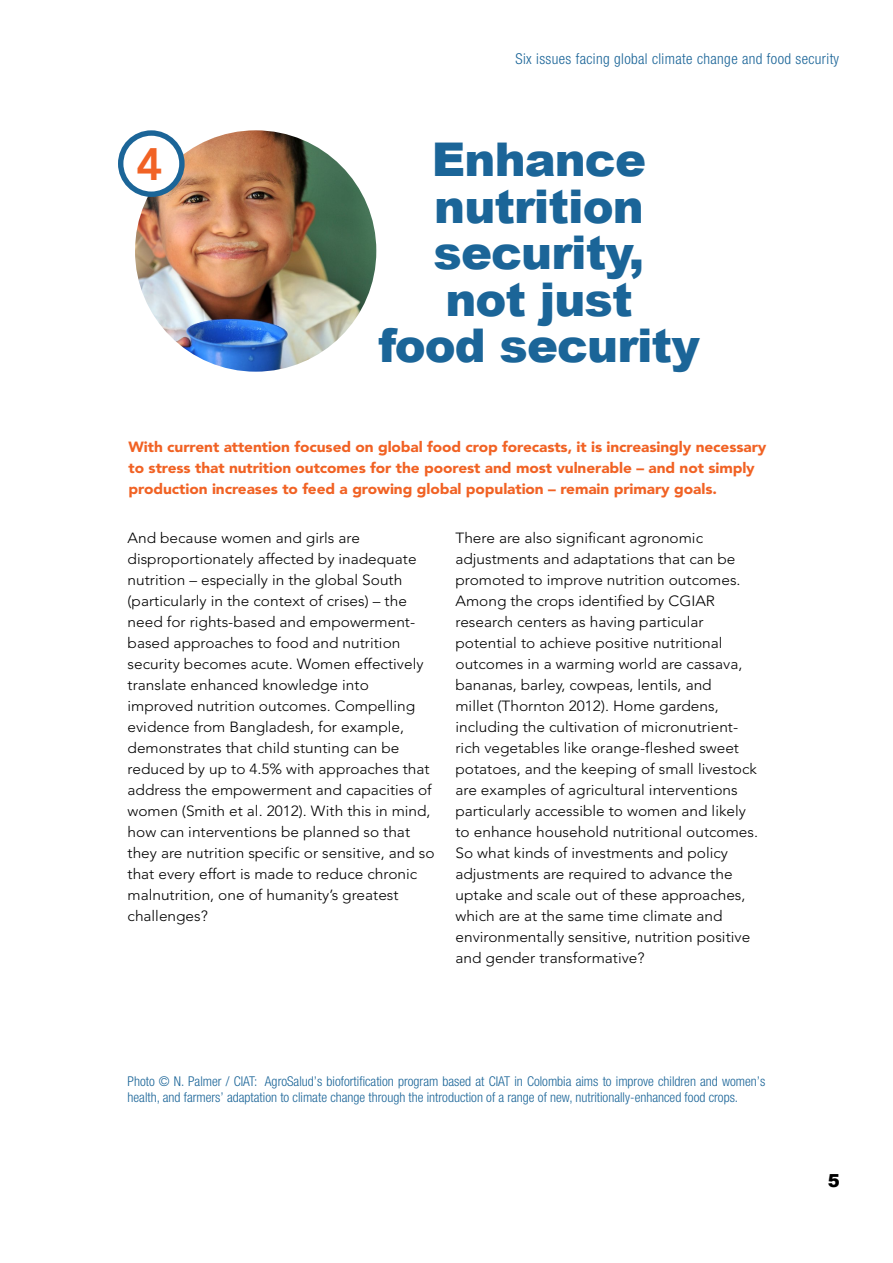
<style>
.page{position:relative;width:893px;height:1263px;background:#fff}
.page>*{position:absolute;margin:0;border:0;box-sizing:border-box;transform-origin:0 0}
.t1{font:900 46.5px/46.5px "Arial";letter-spacing:-.02em;color:#1b6598;text-align:center}
.t2{font:800 45px "Avenir LT Std";color:#f16224}
.t3{font:900 18px "Arial";color:#000}
.t4{font:300 condensed 15px "Helvetica Neue LT Pro";letter-spacing:.025em;color:#1b6598}
.t5{font:300 14.7px/21px "Avenir LT Std";color:#000;scale:1.05 1}
.t6{font:900 14.7px/21px "Avenir LT Std";letter-spacing:-.005em;color:#f16224;scale:1.05 1}
.t7{font:300 condensed 13.5px/16.5px "Helvetica Neue LT Pro";color:#1b6598}
</style>
<div class="page">
<img style="left:135px;top:130px;width:241px;height:242px;border-radius:121px">
<div style="left:121px;top:133px;width:61px;height:61px;background:#fff;border-radius:50%"></div>
<div style="left:118px;top:130px;width:67px;height:67px;border:5px solid #1b6598;border-radius:50%"></div>
<h2 class="t2" style="left:136px;top:138px;width:28px">4</h2>
<p class="t4" style="left:516px;top:50px;width:325px">Six issues facing global climate change and food security</p>
<h1 class="t1" style="left:378px;top:135px;width:323px">Enhance nutrition security,<br>not just<br>food security</h1>
<p class="t6" style="left:129px;top:436px;width:609px">With current attention focused on global food crop forecasts, it is increasingly necessary to stress that nutrition outcomes for the poorest and most vulnerable – and not simply production increases to feed a growing global population – remain primary goals.</p>
<p class="t5" style="left:128px;top:527px;width:294px">And because women and girls are disproportionately affected by inadequate nutrition – especially in the global South (particularly in the context of crises) – the need for rights-based and empowerment&shy;based approaches to food and nutrition security becomes acute. Women effectively translate enhanced knowledge into improved nutrition outcomes. Compelling evidence from Bangladesh, for example, demonstrates that child stunting can be reduced by up to 4.5% with approaches that address the empowerment and capacities of women (Smith et al. 2012). With this in mind, how can interventions be planned so that they are nutrition specific or sensitive, and so that every effort is made to reduce chronic malnutrition, one of humanity’s greatest challenges?</p>
<p class="t5" style="left:455px;top:527px;width:290px">There are also significant agronomic adjustments and adaptations that can be promoted to improve nutrition outcomes.<br>Among the crops identified by CGIAR research centers as having particular potential to achieve positive nutritional outcomes in a warming world are cassava, bananas, barley, cowpeas, lentils, and<br>millet (Thornton 2012). Home gardens, including the cultivation of micronutrient&shy;rich vegetables like orange-fleshed sweet potatoes, and the keeping of small livestock are examples of agricultural interventions particularly accessible to women and likely to enhance household nutritional outcomes.<br>So what kinds of investments and policy adjustments are required to advance the uptake and scale out of these approaches, which are at the same time climate and environmentally sensitive, nutrition positive and gender transformative?</p>
<p class="t7" style="left:128px;top:1073px;width:639px">Photo © N. Palmer / CIAT: AgroSalud’s biofortification program based at CIAT in Colombia aims to improve children and women’s health, and farmers’ adaptation to climate change through the introduction of a range of new, nutritionally-enhanced food crops.</p>
<p class="t3" style="left:828px;top:1167px;width:14px">5</p>
</div>
